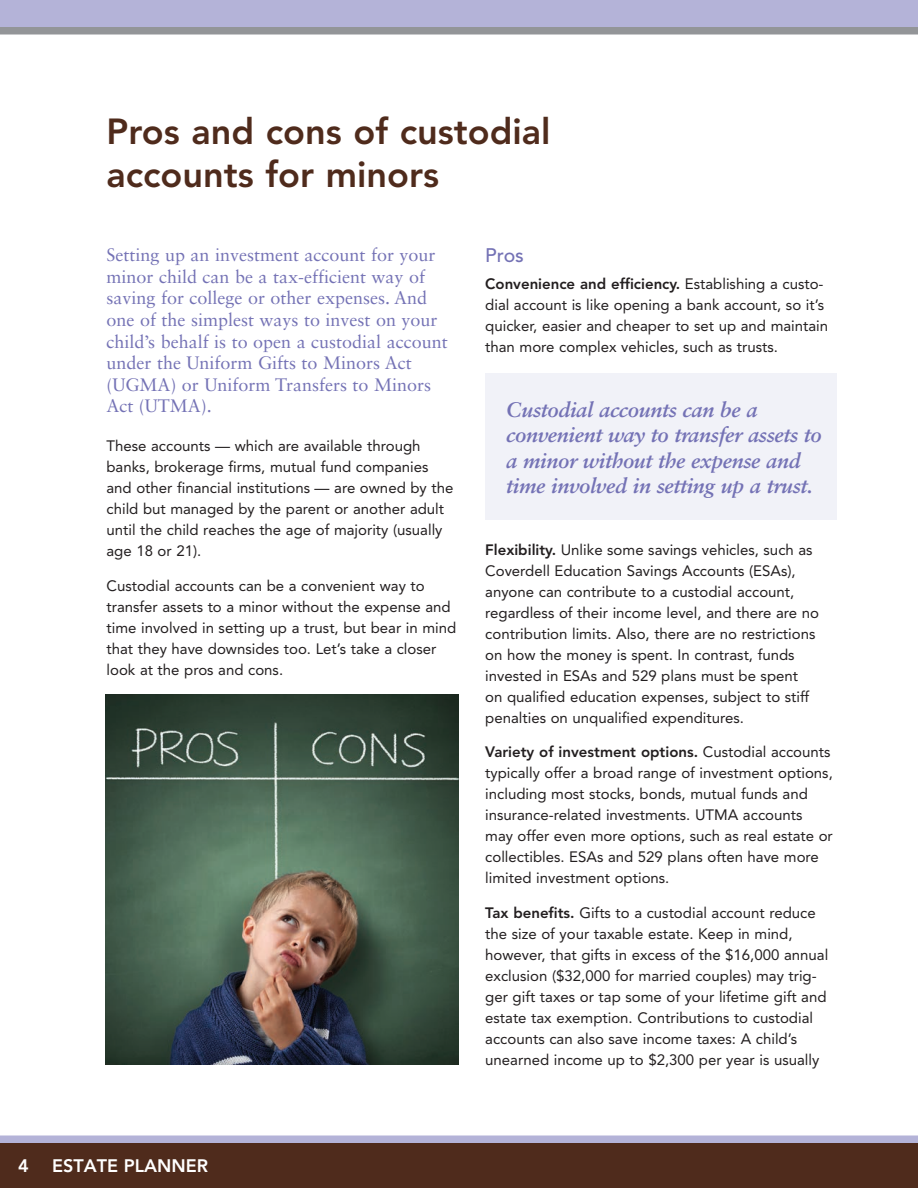
<style>
.page{position:relative;width:918px;height:1188px;background:#fff}
.page>*{position:absolute;margin:0;border:0;box-sizing:border-box;transform-origin:0 0}
.t1{font:800 36px/43.2px "Avenir LT Std";color:#4f2b1c}
.t2{font:italic 700 21px/25.2px "Sabon LT Std";letter-spacing:-.02em;color:#7472b5}
.t3{font:500 19.5px "Avenir LT Std";color:#7472b5}
.t4{font:18px/21.6px "Sabon LT Std";color:#7472b5}
.t5{font:800 18px "Avenir LT Std";color:#fff}
.t6{font:15px/21px "Avenir LT Std";color:#231f20}
.s1{font-weight:800}
</style>
<div class="page">
<div style="left:0;top:0;width:918px;height:27px;background:#b4b3d8"></div>
<div style="left:0;top:27px;width:918px;height:7px;background:#939598"></div>
<div style="left:0;top:1136px;width:918px;height:7px;background:#b4b3d8"></div>
<div style="left:0;top:1143px;width:918px;height:45px;background:#4f2b1c"></div>
<img style="left:106px;top:694px;width:352px;height:371px">
<div style="left:485px;top:374px;width:352px;height:146px;background:#f1f2f8"></div>
<h1 class="t1" style="left:106px;top:110px;width:446px">Pros and cons of custodial accounts for minors</h1>
<p class="t4" style="left:107px;top:244px;width:343px">Setting up an investment account for your minor child can be a tax-efficient way of saving for college or other expenses. And one of the simplest ways to invest on your child’s behalf is to open a custodial account under the Uniform Gifts to Minors Act (UGMA) or Uniform Transfers to Minors Act (UTMA).</p>
<p class="t6" style="left:106px;top:436px;width:348px">These accounts — which are available through banks, brokerage firms, mutual fund companies and other financial institutions — are owned by the child but managed by the parent or another adult until the child reaches the age of majority (usually age 18 or 21).</p>
<p class="t6" style="left:106px;top:575px;width:351px">Custodial accounts can be a convenient way to transfer assets to a minor without the expense and time involved in setting up a trust, but bear in mind that they have downsides too. Let’s take a closer look at the pros and cons.</p>
<h3 class="t3" style="left:485px;top:244px;width:40px">Pros</h3>
<p class="t6" style="left:485px;top:274px;width:344px"><span class="s1">Convenience and efficiency.</span> Establishing a custo&shy;dial account is like opening a bank account, so it’s quicker, easier and cheaper to set up and maintain than more complex vehicles, such as trusts.</p>
<h2 class="t2" style="left:506px;top:397px;width:317px">Custodial accounts can be a convenient way to transfer assets to a minor without the expense and time involved in setting up a trust.</h2>
<p class="t6" style="left:485px;top:539px;width:335px"><span class="s1">Flexibility.</span> Unlike some savings vehicles, such as Coverdell Education Savings Accounts (ESAs), anyone can contribute to a custodial account, regardless of their income level, and there are no contribution limits. Also, there are no restrictions on how the money is spent. In contrast, funds invested in ESAs and 529 plans must be spent on qualified education expenses, subject to stiff penalties on unqualified expenditures.</p>
<p class="t6" style="left:485px;top:742px;width:349px"><span class="s1">Variety of investment options.</span> Custodial accounts typically offer a broad range of investment options, including most stocks, bonds, mutual funds and insurance-related investments. UTMA accounts may offer even more options, such as real estate or collectibles. ESAs and 529 plans often have more limited investment options.</p>
<p class="t6" style="left:485px;top:902px;width:345px"><span class="s1">Tax benefits.</span> Gifts to a custodial account reduce the size of your taxable estate. Keep in mind, however, that gifts in excess of the $16,000 annual exclusion ($32,000 for married couples) may trig&shy;ger gift taxes or tap some of your lifetime gift and estate tax exemption. Contributions to custodial accounts can also save income taxes: A child’s unearned income up to $2,300 per year is usually</p>
<p class="t5" style="left:18px;top:1155px;width:12px">4</p>
<p class="t5" style="left:52px;top:1155px;width:158px">ESTATE PLANNER</p>
</div>
